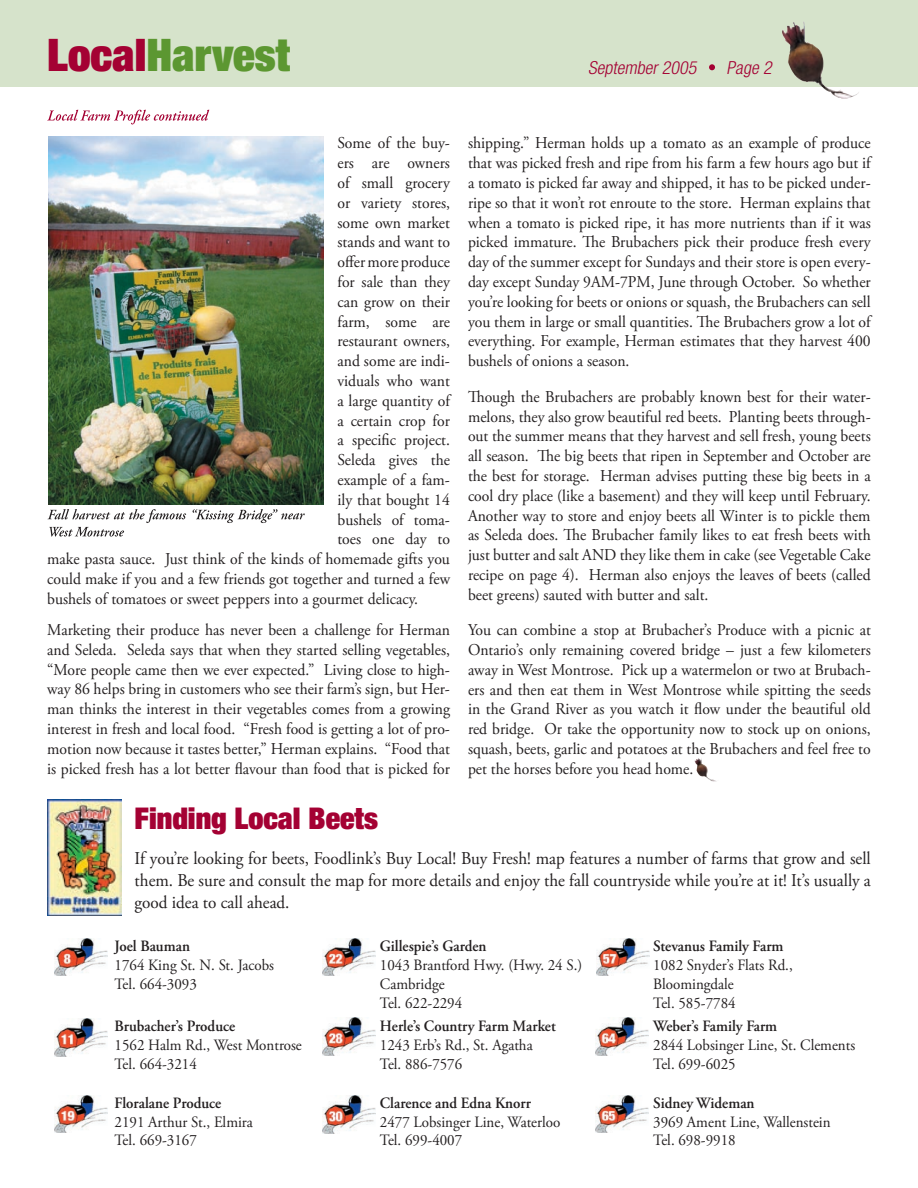
<style>
.page{position:relative;width:918px;height:1188px;background:#fff}
.page>*{position:absolute;margin:0;border:0;box-sizing:border-box;transform-origin:0 0}
.t1{font:900 expanded 45px "Helvetica Neue LT";color:#5c9731}
.t2{font:900 expanded 30px "Helvetica Neue LT";color:#a40133}
.t3{font:18px/21.6px "Adobe Garamond Pro";color:#231f20;text-align:justify;scale:.95 1}
.t4{font:italic 300 condensed 18px "Helvetica Neue LT";color:#a40133}
.t5{font:16.5px/19.8px "Adobe Garamond Pro";color:#231f20;text-align:justify;scale:.95 1}
.t6{font:15.75px/18.9px "Adobe Garamond Pro";color:#231f20;scale:.95 1}
.t7{font:600 15.75px "Adobe Garamond Pro";color:#231f20;scale:.95 1}
.s1{color:#a40133}
</style>
<div class="page">
<div style="left:0;top:0;width:918px;height:87px;background:#d6e3cb"></div>
<svg style="left:47px;top:110px;width:162px;height:14px"></svg>
<svg style="left:709px;top:64px;width:6px;height:6px"></svg>
<img style="left:54px;top:938px;width:53px;height:38px">
<img style="left:54px;top:1019px;width:53px;height:37px">
<img style="left:54px;top:1096px;width:53px;height:37px">
<img style="left:323px;top:938px;width:53px;height:38px">
<img style="left:323px;top:1018px;width:53px;height:37px">
<img style="left:323px;top:1096px;width:53px;height:37px">
<img style="left:596px;top:938px;width:54px;height:38px">
<img style="left:596px;top:1018px;width:53px;height:37px">
<img style="left:596px;top:1095px;width:53px;height:37px">
<img style="left:694px;top:758px;width:23px;height:24px">
<img style="left:782px;top:22px;width:77px;height:76px">
<img style="left:48px;top:136px;width:276px;height:368px">
<svg style="left:48px;top:509px;width:257px;height:28px"></svg>
<img style="left:47px;top:800px;width:74px;height:116px">
<h1 class="t1" style="left:47px;top:27px;width:244px"><span class="s1">Local</span>Harvest</h1>
<p class="t4" style="left:588px;top:57px;width:113px">September2005</p>
<p class="t4" style="left:727px;top:57px;width:50px">Page 2</p>
<p class="t5" style="left:338px;top:134px;width:120px">Some of the buy-</p>
<p class="t5" style="left:338px;top:154px;width:120px">ers are owners</p>
<p class="t5" style="left:338px;top:174px;width:120px">of small grocery</p>
<p class="t5" style="left:338px;top:193px;width:120px">or variety stores,</p>
<p class="t5" style="left:338px;top:213px;width:120px">some own market</p>
<p class="t5" style="left:338px;top:233px;width:120px">stands and want to</p>
<p class="t5" style="left:338px;top:253px;width:120px">offer more produce</p>
<p class="t5" style="left:338px;top:273px;width:120px">for sale than they</p>
<p class="t5" style="left:338px;top:292px;width:120px">can grow on their</p>
<p class="t5" style="left:338px;top:312px;width:120px">farm, some are</p>
<p class="t5" style="left:338px;top:332px;width:120px">restaurant owners,</p>
<p class="t5" style="left:338px;top:352px;width:120px">and some are indi-</p>
<p class="t5" style="left:338px;top:372px;width:120px">viduals who want</p>
<p class="t5" style="left:338px;top:391px;width:120px">a large quantity of</p>
<p class="t5" style="left:338px;top:411px;width:120px">a certain crop for</p>
<p class="t5" style="left:338px;top:431px;width:120px">a specific project.</p>
<p class="t5" style="left:338px;top:451px;width:120px">Seleda gives the</p>
<p class="t5" style="left:338px;top:471px;width:120px">example of a fam-</p>
<p class="t5" style="left:338px;top:490px;width:120px">ily that bought 14</p>
<p class="t5" style="left:338px;top:510px;width:120px">bushels of toma-</p>
<p class="t5" style="left:338px;top:530px;width:120px">toes one day to</p>
<p class="t5" style="left:47px;top:550px;width:425px">make pasta sauce. Just think of the kinds of homemade gifts you</p>
<p class="t5" style="left:47px;top:570px;width:425px">could make if you and a few friends got together and turned a few</p>
<p class="t5" style="left:47px;top:589px;width:392px">bushels of tomatoes or sweet peppers into a gourmet delicacy.</p>
<p class="t5" style="left:47px;top:620px;width:426px">Marketing their produce has never been a challenge for Herman and Seleda. Seleda says that when they started selling vegetables, “More people came then we ever expected.” Living close to high&shy;way 86 helps bring in customers who see their farm’s sign, but Her&shy;man thinks the interest in their vegetables comes from a growing interest in fresh and local food. “Fresh food is getting a lot of pro&shy;motion now because it tastes better,” Herman explains. “Food that is picked fresh has a lot better flavour than food that is picked for</p>
<p class="t5" style="left:468px;top:134px;width:426px">shipping.” Herman holds up a tomato as an example of produce that was picked fresh and ripe from his farm a few hours ago but if a tomato is picked far away and shipped, it has to be picked under&shy;ripe so that it won’t rot enroute to the store. Herman explains that when a tomato is picked ripe, it has more nutrients than if it was picked immature. The Brubachers pick their produce fresh every day of the summer except for Sundays and their store is open every&shy;day except Sunday 9AM-7PM, June through October. So whether you’re looking for beets or onions or squash, the Brubachers can sell you them in large or small quantities. The Brubachers grow a lot of everything. For example, Herman estimates that they harvest 400 bushels of onions a season.</p>
<p class="t5" style="left:468px;top:387px;width:425px">Though the Brubachers are probably known best for their water&shy;melons, they also grow beautiful red beets. Planting beets through&shy;out the summer means that they harvest and sell fresh, young beets all season. The big beets that ripen in September and October are the best for storage. Herman advises putting these big beets in a cool dry place (like a basement) and they will keep until February.<br>Another way to store and enjoy beets all Winter is to pickle them as Seleda does. The Brubacher family likes to eat fresh beets with just butter and salt AND they like them in cake (see Vegetable Cake recipe on page 4). Herman also enjoys the leaves of beets (called beet greens) sauted with butter and salt.</p>
<p class="t5" style="left:468px;top:621px;width:426px">You can combine a stop at Brubacher’s Produce with a picnic at Ontario’s only remaining covered bridge – just a few kilometers away in West Montrose. Pick up a watermelon or two at Brubach&shy;ers and then eat them in West Montrose while spitting the seeds in the Grand River as you watch it flow under the beautiful old red bridge. Or take the opportunity now to stock up on onions, squash, beets, garlic and potatoes at the Brubachers and feel free to pet the horses before you head home.</p>
<h2 class="t2" style="left:135px;top:799px;width:245px">Finding Local Beets</h2>
<p class="t3" style="left:135px;top:849px;width:776px">If you’re looking for beets, Foodlink’s Buy Local! Buy Fresh! map features a number of farms that grow and sell them. Be sure and consult the map for more details and enjoy the fall countryside while you’re at it! It’s usually a good idea to call ahead.</p>
<p class="t7" style="left:115px;top:937px;width:81px">Joel Bauman</p>
<p class="t6" style="left:115px;top:956px;width:169px">1764 King St. N. St. Jacobs<br>Tel. 664-3093</p>
<p class="t7" style="left:653px;top:937px;width:139px">Stevanus Family Farm</p>
<p class="t6" style="left:653px;top:956px;width:148px">1082 Snyder’s Flats Rd.,<br>Bloomingdale<br>Tel. 585-7784</p>
<p class="t7" style="left:380px;top:937px;width:114px">Gillespie’s Garden</p>
<p class="t6" style="left:380px;top:956px;width:215px">1043 Brantford Hwy. (Hwy. 24 S.)<br>Cambridge<br>Tel. 622-2294</p>
<p class="t7" style="left:115px;top:1017px;width:129px">Brubacher’s Produce</p>
<p class="t6" style="left:115px;top:1036px;width:199px">1562 Halm Rd., West Montrose<br>Tel. 664-3214</p>
<p class="t7" style="left:115px;top:1094px;width:114px">Floralane Produce</p>
<p class="t6" style="left:115px;top:1113px;width:147px">2191 Arthur St., Elmira<br>Tel. 669-3167</p>
<p class="t7" style="left:380px;top:1017px;width:187px">Herle’s Country Farm Market</p>
<p class="t6" style="left:380px;top:1036px;width:162px">1243 Erb’s Rd., St. Agatha<br>Tel. 886-7576</p>
<p class="t7" style="left:380px;top:1094px;width:161px">Clarence and Edna Knorr</p>
<p class="t6" style="left:380px;top:1113px;width:192px">2477 Lobsinger Line, Waterloo<br>Tel. 699-4007</p>
<p class="t7" style="left:653px;top:1017px;width:132px">Weber’s Family Farm</p>
<p class="t6" style="left:653px;top:1036px;width:214px">2844 Lobsinger Line, St. Clements<br>Tel. 699-6025</p>
<p class="t7" style="left:653px;top:1094px;width:108px">Sidney Wideman</p>
<p class="t6" style="left:653px;top:1113px;width:188px">3969 Ament Line, Wallenstein<br>Tel. 698-9918</p>
</div>
